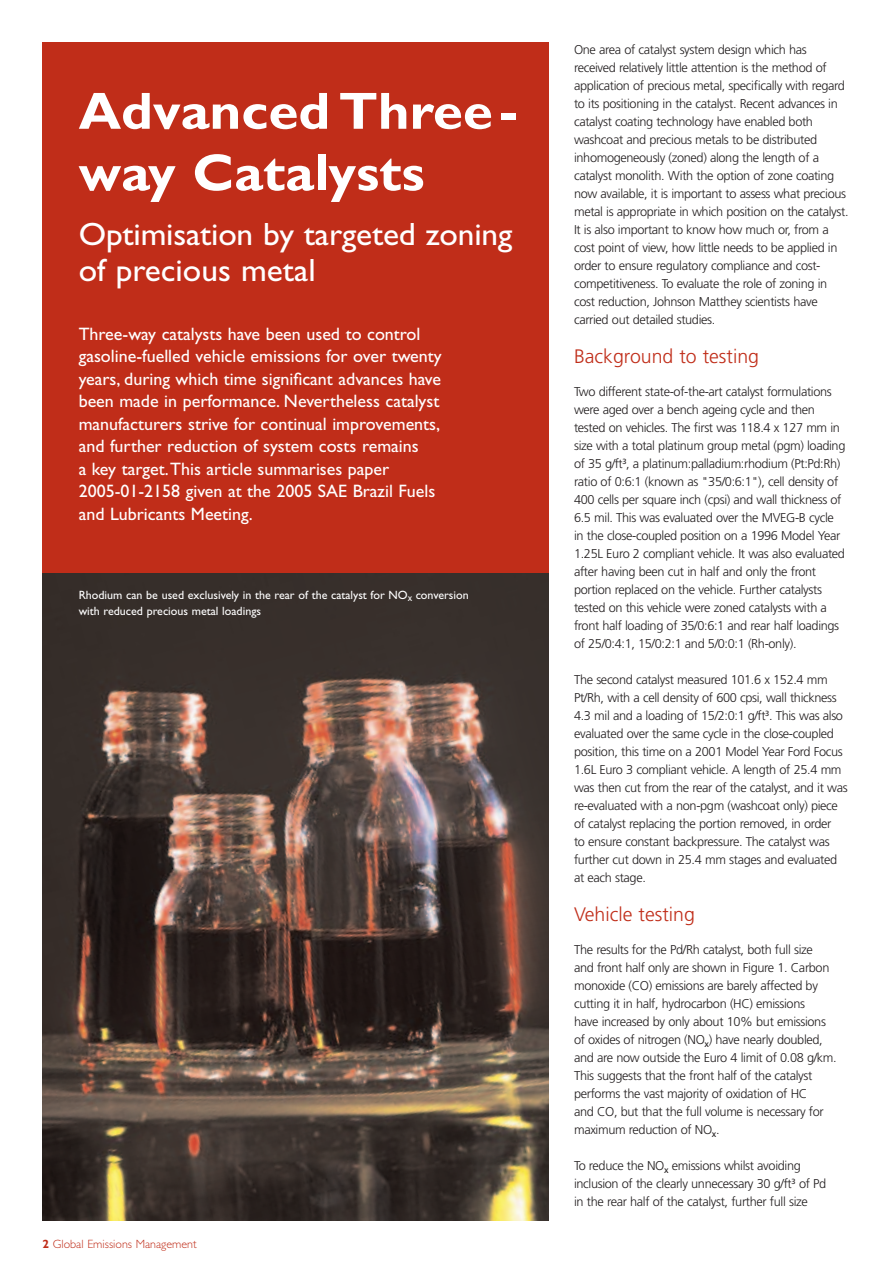
<style>
.page{position:relative;width:893px;height:1263px;background:#fff}
.page>*{position:absolute;margin:0;border:0;box-sizing:border-box;transform-origin:0 0}
.t1{font:700 52.5px/61.7px "Gill Sans";color:#fff;scale:1.04 1}
.t2{font:32.25px/36px "Gill Sans";letter-spacing:-.005em;color:#fff;scale:1.04 1}
.t3{font:300 19.5px "Frutiger";color:#c02d19}
.t4{font:18px/22.5px "Gill Sans";color:#fff}
.t5{font:300 12.75px/18px "Frutiger";letter-spacing:-.03em;color:#231f20}
.t6{font:12px/16.5px "Gill Sans";color:#fff}
.t7{font:300 12px "Gill Sans";color:#c02d19}
.s1{font-weight:700}
</style>
<div class="page">
<div style="left:43px;top:43px;width:506px;height:1164px;background:#c02d19"></div>
<img style="left:43px;top:573px;width:506px;height:647px">
<h1 class="t1" style="left:79px;top:85px;width:423px">Advanced Three&shy;way Catalysts</h1>
<h2 class="t2" style="left:79px;top:220px;width:418px">Optimisation by targeted zoning of precious metal</h2>
<p class="t4" style="left:79px;top:324px;width:365px">Three-way catalysts have been used to control gasoline-fuelled vehicle emissions for over twenty years, during which time significant advances have been made in performance. Nevertheless catalyst manufacturers strive for continual improvements, and further reduction of system costs remains<br>a key target.This article summarises paper 2005-01-2158 given at the 2005 SAE Brazil Fuels and Lubricants Meeting.</p>
<p class="t6" style="left:79px;top:588px;width:392px">Rhodium can be used exclusively in the rear of the catalyst for NO<sub>x</sub> conversion with reduced precious metal loadings</p>
<p class="t7" style="left:43px;top:1239px;width:156px"><span class="s1">2</span> Global Emissions Management</p>
<p class="t5" style="left:574px;top:42px;width:276px">One area of catalyst system design which has received relatively little attention is the method of application of precious metal, specifically with regard to its positioning in the catalyst. Recent advances in catalyst coating technology have enabled both washcoat and precious metals to be distributed inhomogeneously (zoned) along the length of a catalyst monolith. With the option of zone coating now available, it is important to assess what precious metal is appropriate in which position on the catalyst.<br>It is also important to know how much or, from a cost point of view, how little needs to be applied in order to ensure regulatory compliance and cost&shy;competitiveness. To evaluate the role of zoning in cost reduction, Johnson Matthey scientists have carried out detailed studies.</p>
<h3 class="t3" style="left:574px;top:349px;width:186px">Background to testing</h3>
<p class="t5" style="left:574px;top:384px;width:273px">Two different state-of-the-art catalyst formulations were aged over a bench ageing cycle and then tested on vehicles. The first was 118.4 x 127 mm in size with a total platinum group metal (pgm) loading of 35 g/ft<sup>3</sup>, a platinum:palladium:rhodium (Pt:Pd:Rh) ratio of 0:6:1 (known as "35/0:6:1"), cell density of 400 cells per square inch (cpsi) and wall thickness of 6.5 mil. This was evaluated over the MVEG-B cycle in the close-coupled position on a 1996 Model Year 1.25L Euro 2 compliant vehicle. It was also evaluated after having been cut in half and only the front portion replaced on the vehicle. Further catalysts tested on this vehicle were zoned catalysts with a front half loading of 35/0:6:1 and rear half loadings of 25/0:4:1, 15/0:2:1 and 5/0:0:1 (Rh-only).</p>
<p class="t5" style="left:574px;top:672px;width:275px">The second catalyst measured 101.6 x 152.4 mm Pt/Rh, with a cell density of 600 cpsi, wall thickness 4.3 mil and a loading of 15/2:0:1 g/ft<sup>3</sup>. This was also evaluated over the same cycle in the close-coupled position, this time on a 2001 Model Year Ford Focus 1.6L Euro 3 compliant vehicle. A length of 25.4 mm was then cut from the rear of the catalyst, and it was re-evaluated with a non-pgm (washcoat only) piece of catalyst replacing the portion removed, in order<br>to ensure constant backpressure. The catalyst was further cut down in 25.4 mm stages and evaluated at each stage.</p>
<h3 class="t3" style="left:574px;top:907px;width:122px">Vehicle testing</h3>
<p class="t5" style="left:574px;top:942px;width:264px">The results for the Pd/Rh catalyst, both full size<br>and front half only are shown in Figure 1. Carbon monoxide (CO) emissions are barely affected by cutting it in half, hydrocarbon (HC) emissions<br>have increased by only about 10% but emissions of oxides of nitrogen (NO<sub>x</sub>) have nearly doubled, and are now outside the Euro 4 limit of 0.08 g/km.<br>This suggests that the front half of the catalyst performs the vast majority of oxidation of HC<br>and CO, but that the full volume is necessary for maximum reduction of NO<sub>x</sub>.</p>
<p class="t5" style="left:574px;top:1158px;width:254px">To reduce the NO<sub>x</sub> emissions whilst avoiding inclusion of the clearly unnecessary 30 g/ft<sup>3</sup> of Pd in the rear half of the catalyst, further full size</p>
</div>
